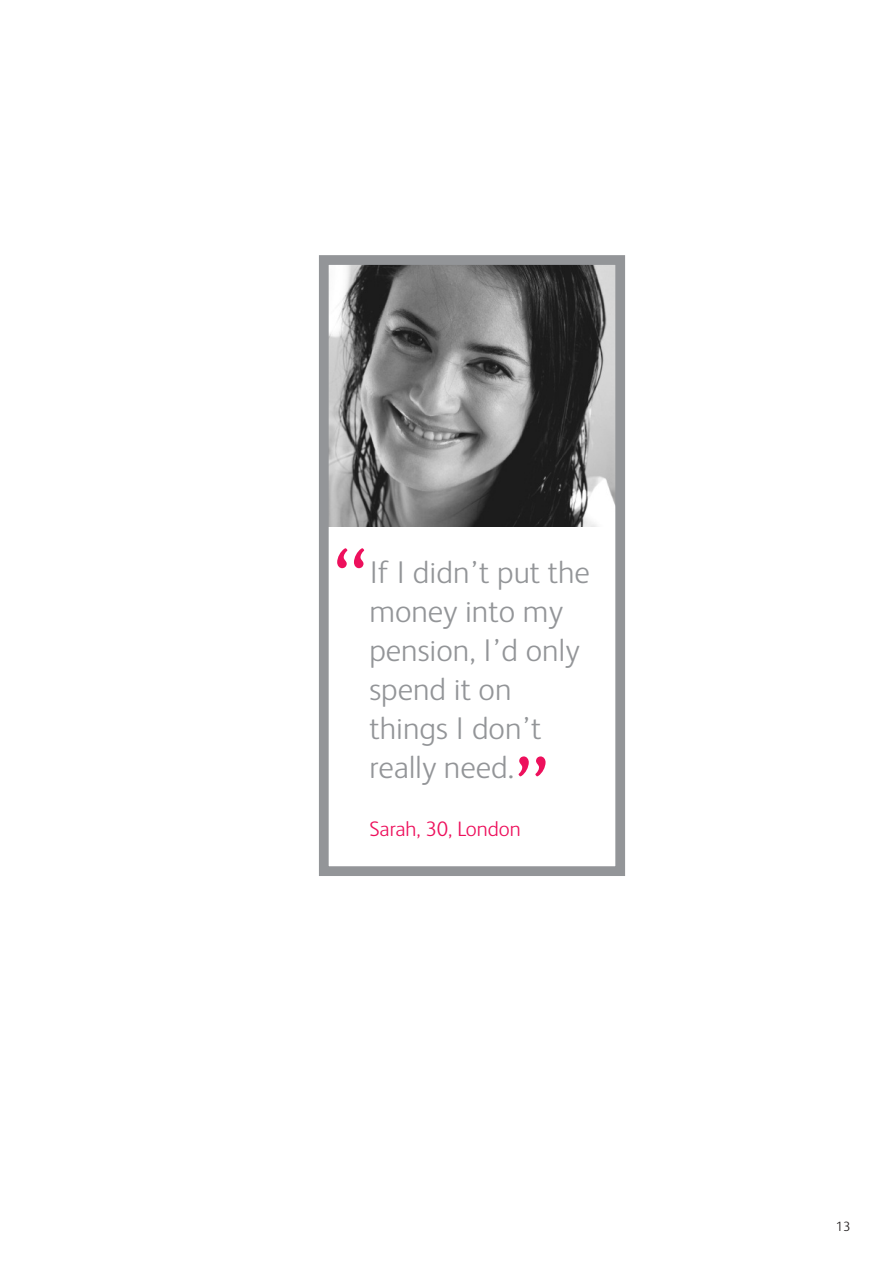
<style>
.page{position:relative;width:893px;height:1263px;background:#fff}
.page>*{position:absolute;margin:0;border:0;box-sizing:border-box;transform-origin:0 0}
.t1{font:300 100.5px "FS Albert SW";color:#ed105c}
.t2{font:300 31.5px/39px "FS Albert SW";color:#939598}
.t3{font:300 21px "FS Albert SW";color:#ed105c}
.t4{font:300 13.5px "FS Albert SW";color:#231f20}
</style>
<div class="page">
<img style="left:330px;top:266px;width:284px;height:261px">
<div style="left:319px;top:255px;width:306px;height:621px;border:10px solid #939598"></div>
<h1 class="t1" style="left:335px;top:550px;width:34px">“</h1>
<p class="t2" style="left:369px;top:556px;width:222px">If I didn’t put the money into my pension, I’d only spend it on things I don’t really need.</p>
<p class="t3" style="left:369px;top:822px;width:153px">Sarah, 30, London</p>
<h1 class="t1" style="left:515px;top:758px;width:34px">”</h1>
<p class="t4" style="left:836px;top:1221px;width:16px">13</p>
</div>
